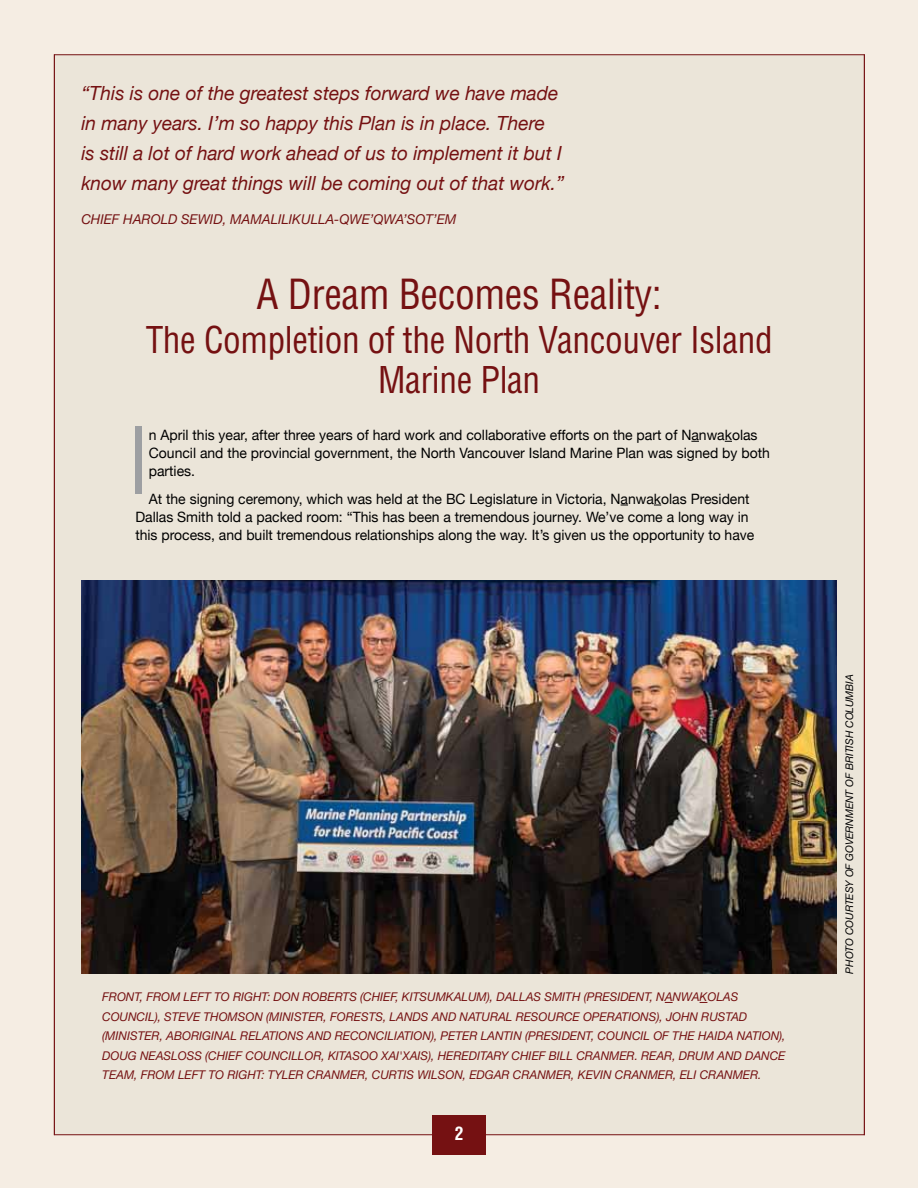
<style>
.page{position:relative;width:918px;height:1188px;background:#f5ede3}
.page>*{position:absolute;margin:0;border:0;box-sizing:border-box;transform-origin:0 0}
.t1{font:300 94.65px "Helvetica Neue";color:#9d9fa2}
.t2{font:condensed 40.5px "Helvetica";letter-spacing:-.01em;color:#751112}
.t3{font:condensed 36px/40.5px "Helvetica";letter-spacing:-.01em;color:#751112;text-align:center}
.t4{font:italic 19.5px/30px "Helvetica Neue";color:#751112}
.t5{font:700 condensed 18px "Helvetica";color:#fff}
.t6{font:14.25px/18px "Helvetica Neue";color:#000}
.t7{font:italic 13.5px "Helvetica Neue";color:#751112}
.t8{font:italic 12px/19.5px "Helvetica Neue";color:#751112}
.t9{font:italic 10.5px "Helvetica Neue";color:#000}
</style>
<div class="page">
<div style="left:54px;top:54px;width:811px;height:1081px;background:#ebe5d9;border:1px solid #751112"></div>
<div style="left:432px;top:1115px;width:54px;height:40px;background:#751112"></div>
<hr style="left:54px;top:54px;width:1px;height:1081px;background:#781517">
<hr style="left:864px;top:54px;width:1px;height:1081px;background:#781517">
<img style="left:81px;top:580px;width:756px;height:394px">
<h3 class="t4" style="left:81px;top:79px;width:484px">“THIS IS ONE OF THE GREATEST STEPS FORWARD WE HAVE MADE IN MANY YEARS. I’M SO HAPPY THIS PLAN IS IN PLACE. THERE<br>IS STILL A LOT OF HARD WORK AHEAD OF US TO IMPLEMENT IT BUT I KNOW MANY GREAT THINGS WILL BE COMING OUT OF THAT WORK.”</h3>
<p class="t7" style="left:81px;top:210px;width:367px">CHIEF HAROLD SEWID, MAMALILIKULLA-QWE’QWA’SOT’EM</p>
<h2 class="t2" style="left:257px;top:269px;width:407px">A Dream Becomes Reality:</h2>
<h3 class="t3" style="left:146px;top:319px;width:628px">The Completion of the North Vancouver Island<br>Marine Plan</h3>
<h1 class="t1" style="left:128px;top:384px;width:22px">I</h1>
<p class="t6" style="left:149px;top:427px;width:623px">n April this year, after three years of hard work and collaborative efforts on the part of Nanwakolas<br>Council and the provincial government, the North Vancouver Island Marine Plan was signed by both parties.</p>
<p class="t6" style="left:135px;top:490px;width:621px;text-indent:13px">At the signing ceremony, which was held at the BC Legislature in Victoria, Nanwakolas President<br>Dallas Smith told a packed room: “This has been a tremendous journey. We’ve come a long way in this process, and built tremendous relationships along the way. It’s given us the opportunity to have</p>
<p class="t8" style="left:102px;top:988px;width:307px">FRONT, FROM LEFT TO RIGHT: DON ROBERTS (CHIEF, KITS</p>
<p class="t8" style="left:102px;top:988px;width:685px;text-indent:325px">UMKALUM), DALLAS SMITH (PRESIDENT, NANWAKOLAS COUNCIL), STEVE THOMS ON (MINISTER, FORESTS, LANDS AND NATURAL RES OURCE OPERATI ONS), JOHN RUSTAD (MINISTER, AB ORIGINAL RELATI ONS AND REC ONCILIATI ON), PETER LANTIN (PRESIDENT, COUNCIL OF THE HAIDA NATI ON), DOUG NEASLOSS (CHIEF COUNCILLOR, KITAS OO XAI'XAIS), HEREDITARY CHIEF BILL CRANMER. REAR, DRUM AND DANCE TEAM, FROM LEFT TO RIG HT: TYLER CRANMER, CURTIS</p>
<p class="t8" style="left:417px;top:1066px;width:346px">WILS ON, EDGAR CRANMER, KEVIN CRANMER, ELI CRANMER.</p>
<h3 class="t5" style="left:455px;top:1122px;width:10px">2</h3>
<p class="t9" style="left:842px;top:974px;width:302px;rotate:-90deg">PHOTO COURTES Y OF GOVERNMENT OF BRITISH COLUMBIA</p>
</div>
